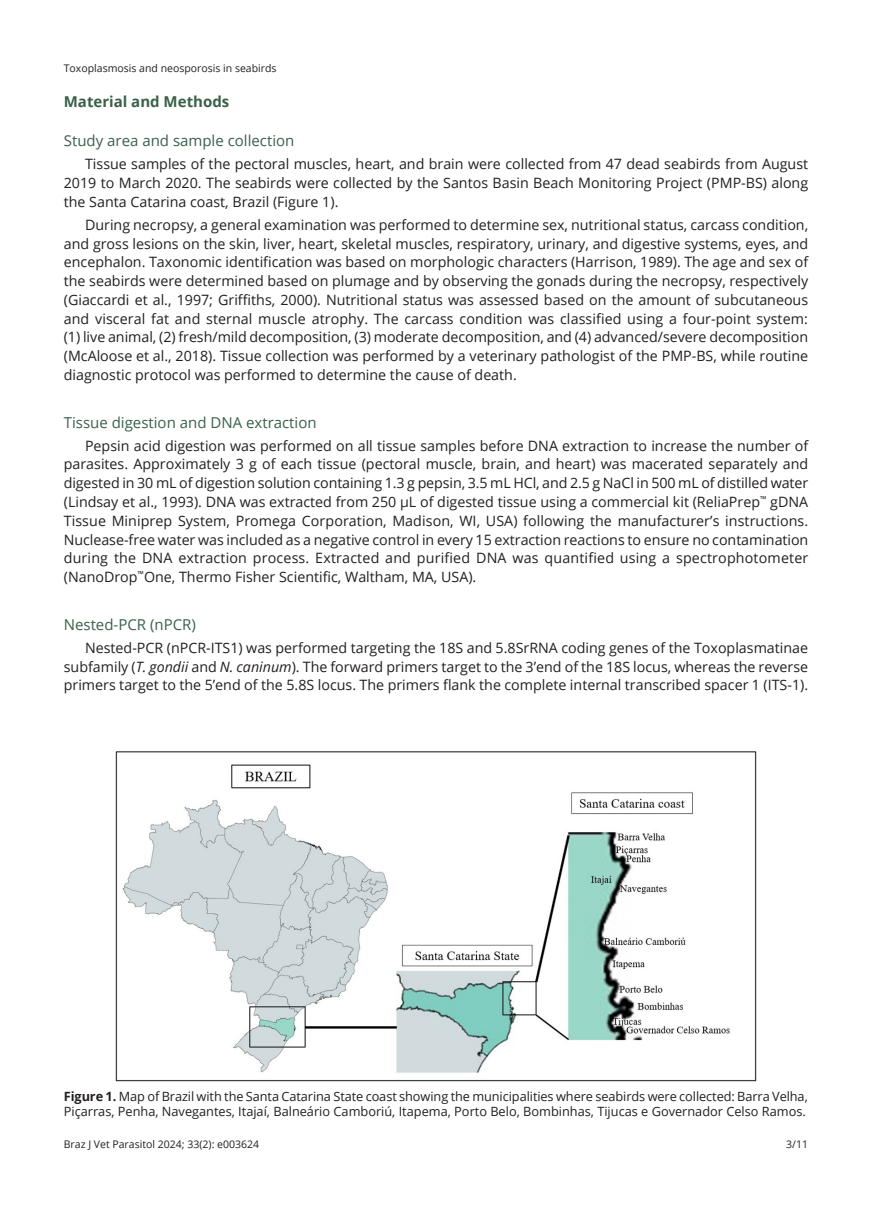
<style>
.page{position:relative;width:872px;height:1212px;background:#fff}
.page>*{position:absolute;margin:0;border:0;box-sizing:border-box;transform-origin:0 0}
.Heading2{font:15px "Open Sans";color:#39614a}
.Heading2Alt{font:15px "Open Sans";color:#39614a}
.Heading1{font:700 15px "Open Sans";color:#39614a}
.Paragraph{font:14.25px/18.8px "Open Sans";color:#231f20;text-align:justify}
.FigureCaption{font:12.75px/15.3px "Open Sans";color:#231f20}
.t1{font:10.5px "Open Sans";color:#231f20}
.s1{font-style:italic}
.s2{font-weight:700}
</style>
<div class="page">
<img style="left:115px;top:751px;width:642px;height:331px">
<p class="t1" style="left:64px;top:61px;width:214px">Toxoplasmosis and neosporosis in seabirds</p>
<p class="Heading1" style="left:64px;top:91px;width:167px">Material and Methods</p>
<p class="Heading2Alt" style="left:64px;top:131px;width:232px">Study area and sample collection</p>
<p class="Paragraph" style="left:64px;top:154px;width:746px;text-indent:21px">Tissue samples of the pectoral muscles, heart, and brain were collected from 47 dead seabirds from August 2019 to March 2020. The seabirds were collected by the Santos Basin Beach Monitoring Project (PMP-BS) along the Santa Catarina coast, Brazil (Figure 1).</p>
<p class="Paragraph" style="left:64px;top:215px;width:746px;text-indent:21px">During necropsy, a general examination was performed to determine sex, nutritional status, carcass condition, and gross lesions on the skin, liver, heart, skeletal muscles, respiratory, urinary, and digestive systems, eyes, and encephalon. Taxonomic identification was based on morphologic characters (Harrison, 1989). The age and sex of the seabirds were determined based on plumage and by observing the gonads during the necropsy, respectively (Giaccardi et al., 1997; Griffiths, 2000). Nutritional status was assessed based on the amount of subcutaneous and visceral fat and sternal muscle atrophy. The carcass condition was classified using a four-point system: (1) live animal, (2) fresh/mild decomposition, (3) moderate decomposition, and (4) advanced/severe decomposition (McAloose et al., 2018). Tissue collection was performed by a veterinary pathologist of the PMP-BS, while routine diagnostic protocol was performed to determine the cause of death.</p>
<p class="Heading2" style="left:64px;top:412px;width:254px">Tissue digestion and DNA extraction</p>
<p class="Paragraph" style="left:64px;top:436px;width:746px;text-indent:21px">Pepsin acid digestion was performed on all tissue samples before DNA extraction to increase the number of parasites. Approximately 3 g of each tissue (pectoral muscle, brain, and heart) was macerated separately and digested in 30 mL of digestion solution containing 1.3 g pepsin, 3.5 mL HCl, and 2.5 g NaCl in 500 mL of distilled water (Lindsay et al., 1993). DNA was extracted from 250 µL of digested tissue using a commercial kit (ReliaPrep<sup>™</sup> gDNA Tissue Miniprep System, Promega Corporation, Madison, WI, USA) following the manufacturer’s instructions.<br>Nuclease-free water was included as a negative control in every 15 extraction reactions to ensure no contamination during the DNA extraction process. Extracted and purified DNA was quantified using a spectrophotometer (NanoDrop<sup>™</sup>One, Thermo Fisher Scientific, Waltham, MA, USA).</p>
<p class="Heading2" style="left:64px;top:614px;width:134px">Nested-PCR (nPCR)</p>
<p class="Paragraph" style="left:64px;top:638px;width:746px;text-indent:21px">Nested-PCR (nPCR-ITS1) was performed targeting the 18S and 5.8SrRNA coding genes of the Toxoplasmatinae subfamily (<span class="s1">T. gondii</span> and <span class="s1">N. caninum</span>). The forward primers target to the 3’end of the 18S locus, whereas the reverse primers target to the 5’end of the 5.8S locus. The primers flank the complete internal transcribed spacer 1 (ITS-1).</p>
<p class="FigureCaption" style="left:64px;top:1088px;width:745px"><span class="s2">Figure 1.</span> Map of Brazil with the Santa Catarina State coast showing the municipalities where seabirds were collected: Barra Velha,<br>Piçarras, Penha, Navegantes, Itajaí, Balneário Camboriú, Itapema, Porto Belo, Bombinhas, Tijucas e Governador Celso Ramos.</p>
<p class="t1" style="left:64px;top:1137px;width:197px">Braz J Vet Parasitol 2024; 33(2): e003624</p>
<p class="t1" style="left:786px;top:1137px;width:23px">3/11</p>
</div>
